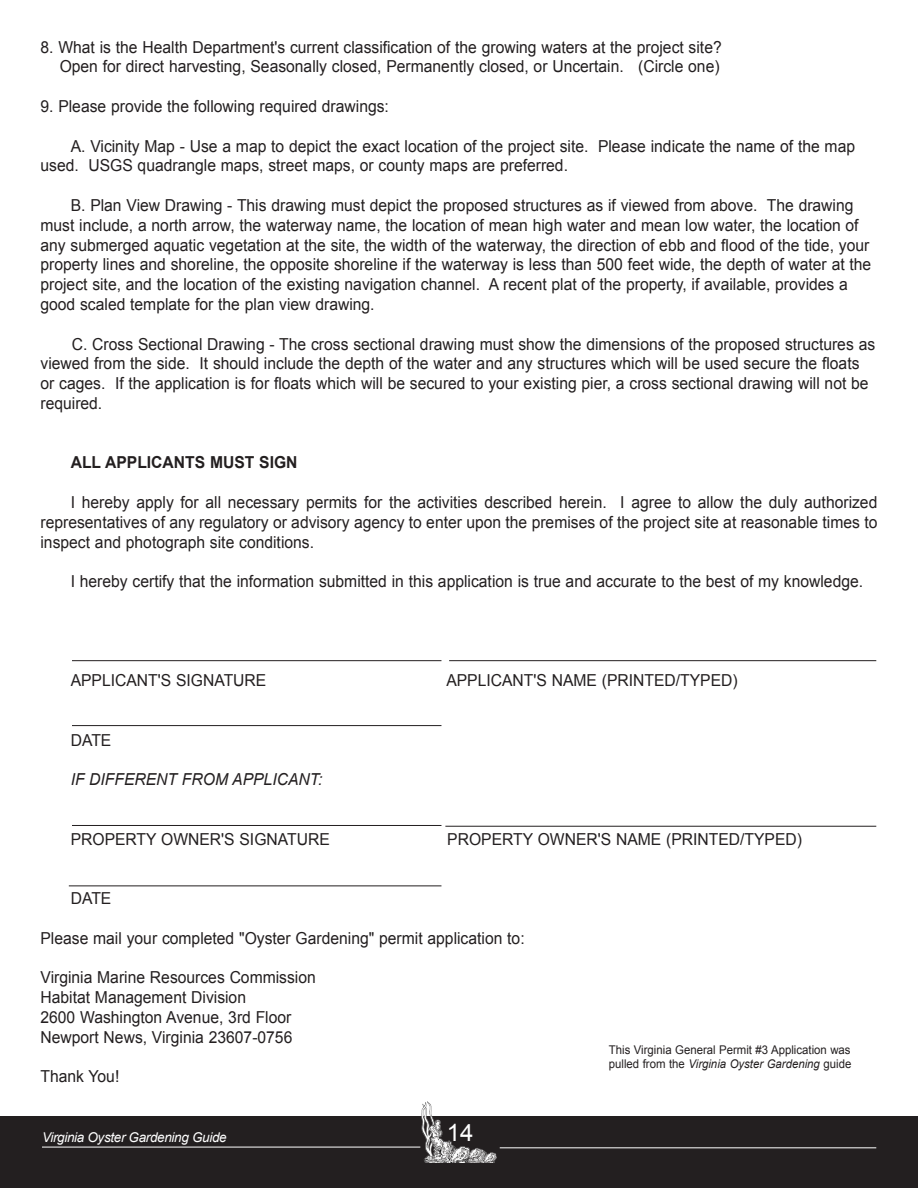
<style>
.page{position:relative;width:918px;height:1188px;background:#fff}
.page>*{position:absolute;margin:0;border:0;box-sizing:border-box;transform-origin:0 0}
.t1{font:24px "Arial";color:#fff}
.Oyster_Gardening_Man{font:16.5px/19.8px "Arial";color:#231f20;scale:.95 1}
.Oyster_Gardening_Man-2{font:italic 16.5px "Arial";color:#231f20;scale:.95 1}
.Oyster_Gardening_Man-3{font:700 16.5px "Arial";color:#231f20;scale:.95 1}
._3_column_headlines{font:italic 13.5px "Arial";letter-spacing:-.025em;color:#fff}
.Oyster_Gardening_Man-4{font:12px/14.4px "Arial";color:#231f20;scale:.95 1}
.s1{font-style:italic}
</style>
<div class="page">
<div style="left:0;top:1117px;width:918px;height:71px;background:#231f20"></div>
<hr style="left:42px;top:1147px;width:378px;height:1px;background:#fff">
<hr style="left:500px;top:1147px;width:376px;height:1px;background:#fff">
<img style="left:420px;top:1101px;width:80px;height:62px">
<hr style="left:72px;top:825px;width:369px;height:1px;background:#231f20">
<hr style="left:72px;top:725px;width:369px;height:1px;background:#231f20">
<hr style="left:445px;top:826px;width:431px;height:1px;background:#231f20">
<hr style="left:449px;top:660px;width:427px;height:1px;background:#231f20">
<hr style="left:69px;top:886px;width:372px;height:1px;background:#231f20">
<hr style="left:72px;top:660px;width:369px;height:1px;background:#231f20">
<p class="Oyster_Gardening_Man" style="left:40px;top:37px;width:719px">8. What is the Health Department's current classification of the growing waters at the project site?</p>
<p class="Oyster_Gardening_Man" style="left:60px;top:57px;width:696px">Open for direct harvesting, Seasonally closed, Permanently closed, or Uncertain. (Circle one)</p>
<p class="Oyster_Gardening_Man" style="left:40px;top:96px;width:368px">9. Please provide the following required drawings:</p>
<p class="Oyster_Gardening_Man" style="left:40px;top:136px;width:859px;text-indent:30px">A. Vicinity Map - Use a map to depict the exact location of the project site. Please indicate the name of the map used. USGS quadrangle maps, street maps, or county maps are preferred.</p>
<p class="Oyster_Gardening_Man" style="left:40px;top:195px;width:876px;text-indent:30px">B. Plan View Drawing - This drawing must depict the proposed structures as if viewed from above. The drawing must include, a north arrow, the waterway name, the location of mean high water and mean low water, the location of any submerged aquatic vegetation at the site, the width of the waterway, the direction of ebb and flood of the tide, your property lines and shoreline, the opposite shoreline if the waterway is less than 500 feet wide, the depth of water at the project site, and the location of the existing navigation channel. A recent plat of the property, if available, provides a good scaled template for the plan view drawing.</p>
<p class="Oyster_Gardening_Man" style="left:40px;top:334px;width:880px;text-indent:31px">C. Cross Sectional Drawing - The cross sectional drawing must show the dimensions of the proposed structures as viewed from the side. It should include the depth of the water and any structures which will be used secure the floats or cages. If the application is for floats which will be secured to your existing pier, a cross sectional drawing will not be required.</p>
<p class="Oyster_Gardening_Man-3" style="left:71px;top:452px;width:240px">ALL APPLICANTS MUST SIGN</p>
<p class="Oyster_Gardening_Man" style="left:40px;top:492px;width:883px;text-align:justify;text-indent:30px">I hereby apply for all necessary permits for the activities described herein. I agree to allow the duly authorized representatives of any regulatory or advisory agency to enter upon the premises of the project site at reasonable times to inspect and photograph site conditions.</p>
<p class="Oyster_Gardening_Man" style="left:71px;top:572px;width:836px">I hereby certify that the information submitted in this application is true and accurate to the best of my knowledge.</p>
<p class="Oyster_Gardening_Man" style="left:71px;top:671px;width:207px">APPLICANT'S SIGNATURE</p>
<p class="Oyster_Gardening_Man" style="left:446px;top:671px;width:308px">APPLICANT'S NAME (PRINTED/TYPED)</p>
<p class="Oyster_Gardening_Man" style="left:71px;top:730px;width:44px">DATE</p>
<p class="Oyster_Gardening_Man-2" style="left:71px;top:769px;width:267px">IF DIFFERENT FROM APPLICANT:</p>
<p class="Oyster_Gardening_Man" style="left:71px;top:829px;width:274px">PROPERTY OWNER'S SIGNATURE</p>
<p class="Oyster_Gardening_Man" style="left:447px;top:829px;width:375px">PROPERTY OWNER'S NAME (PRINTED/TYPED)</p>
<p class="Oyster_Gardening_Man" style="left:71px;top:888px;width:44px">DATE</p>
<p class="Oyster_Gardening_Man" style="left:40px;top:928px;width:511px">Please mail your completed "Oyster Gardening" permit application to:</p>
<p class="Oyster_Gardening_Man" style="left:40px;top:968px;width:291px">Virginia Marine Resources Commission</p>
<p class="Oyster_Gardening_Man" style="left:40px;top:987px;width:218px">Habitat Management Division</p>
<p class="Oyster_Gardening_Man" style="left:40px;top:1007px;width:266px">2600 Washington Avenue, 3rd Floor</p>
<p class="Oyster_Gardening_Man" style="left:40px;top:1027px;width:267px">Newport News, Virginia 23607-0756</p>
<p class="Oyster_Gardening_Man" style="left:40px;top:1067px;width:85px">Thank You!</p>
<p class="_3_column_headlines" style="left:42px;top:1128px;width:186px">Virginia Oyster Gardening Guide</p>
<p class="t1" style="left:447px;top:1117px;width:28px">14</p>
<p class="Oyster_Gardening_Man-4" style="left:609px;top:1043px;width:257px">This Virginia General Permit #3 Application was pulled from the <span class="s1">Virginia Oyster Gardening</span> guide</p>
</div>
